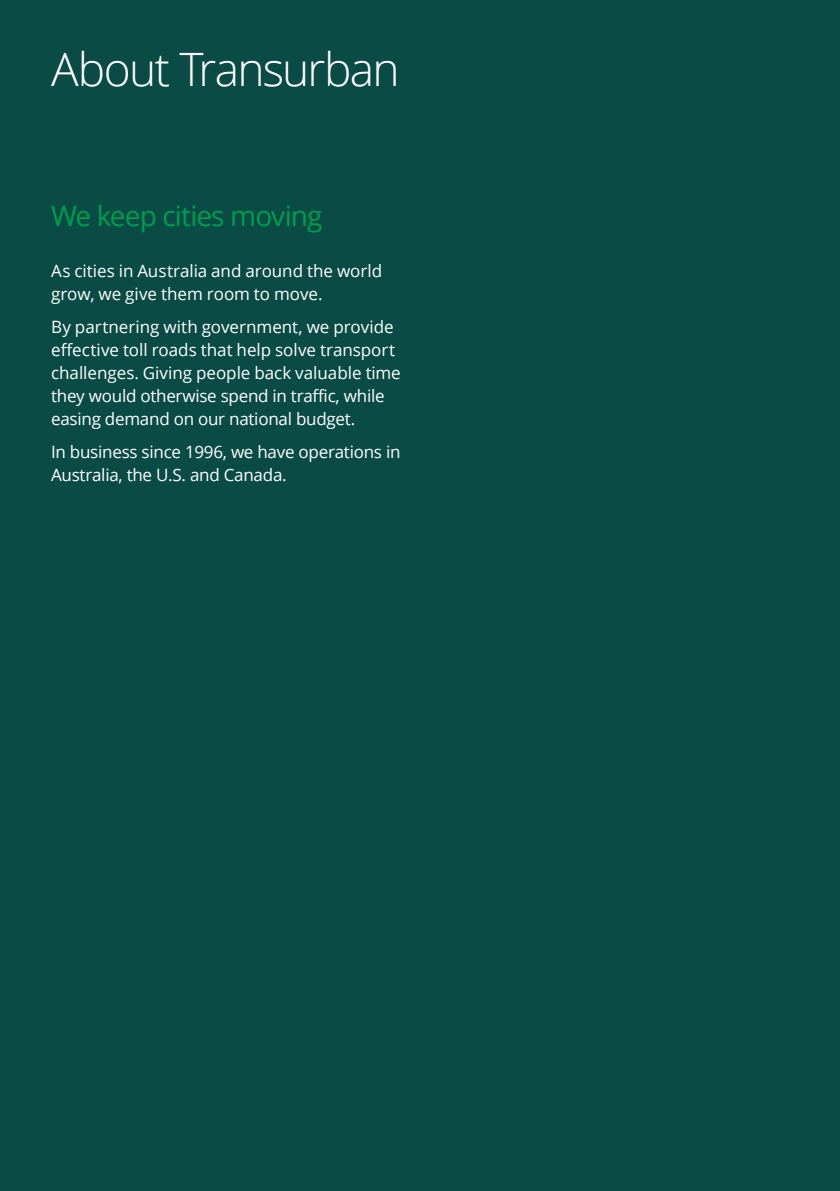
<style>
.page{position:relative;width:840px;height:1191px;background:#fff}
.page>*{position:absolute;margin:0;border:0;box-sizing:border-box;transform-origin:0 0}
.t1{font:300 46px "Open Sans";letter-spacing:-.04em;color:#fff}
.t2{font:28px "Open Sans";letter-spacing:-.035em;color:#009d4e}
.t3{font:17px/23px "Open Sans";letter-spacing:-.005em;color:#fff}
</style>
<div class="page">
<div style="left:0;top:0;width:839px;height:1191px;background:#0a4b45"></div>
<h1 class="t1" style="left:51px;top:38px;width:350px">About Transurban</h1>
<h2 class="t2" style="left:51px;top:196px;width:273px">We keep cities moving</h2>
<p class="t3" style="left:51px;top:259px;width:332px">As cities in Australia and around the world grow, we give them room to move.</p>
<p class="t3" style="left:51px;top:315px;width:351px">By partnering with government, we provide effective toll roads that help solve transport challenges. Giving people back valuable time they would otherwise spend in traffic, while easing demand on our national budget.</p>
<p class="t3" style="left:51px;top:440px;width:351px">In business since 1996, we have operations in<br>Australia, the U.S. and Canada.</p>
</div>
